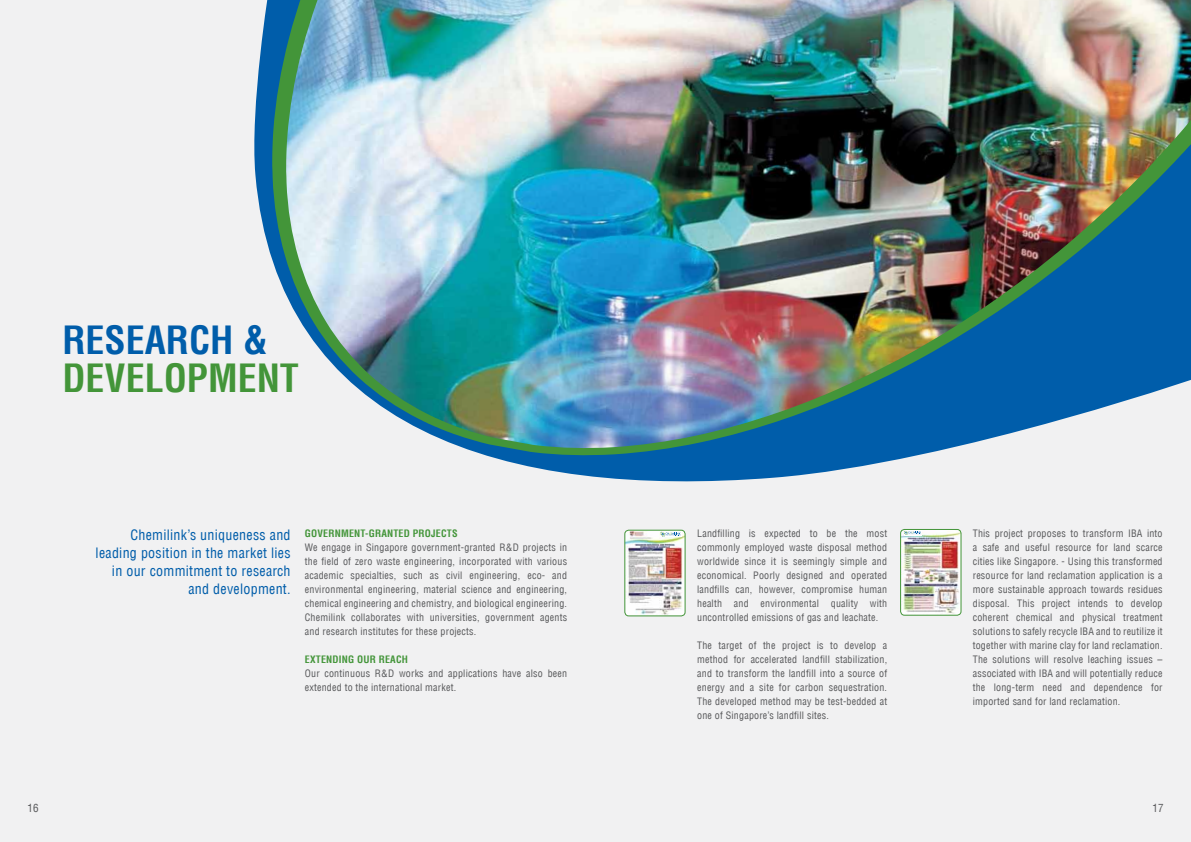
<style>
.page{position:relative;width:1191px;height:842px;background:#f1f1f2}
.page>*{position:absolute;margin:0;border:0;box-sizing:border-box;transform-origin:0 0}
.t1{font:700 condensed 38px "Helvetica LT";color:#439539}
.t2{font:700 condensed 38px "Helvetica LT";color:#005daa}
.t3{font:condensed 14px/18px "Helvetica LT";letter-spacing:.02em;color:#005daa;text-align:right}
.t4{font:condensed 11px "Helvetica LT";color:#58595b}
.t5{font:condensed 10px/14px "Helvetica LT";letter-spacing:.02em;color:#58595b;text-align:justify}
.t6{font:700 condensed 10px "Helvetica LT";letter-spacing:.02em;color:#439539}
</style>
<div class="page">
<svg style="left:254px;top:0;width:660px;height:482px"></svg>
<svg style="left:272px;top:0;width:674px;height:456px"></svg>
<img style="left:286px;top:0;width:905px;height:449px">
<img style="left:625px;top:530px;width:60px;height:86px">
<div style="left:624px;top:530px;width:61px;height:86px;border:1px solid #439539;border-radius:4px"></div>
<div style="left:664px;top:531px;width:17px;height:6px;background:#fff"></div>
<svg style="left:660px;top:532px;width:21px;height:5px"></svg>
<img style="left:900px;top:529px;width:61px;height:86px">
<div style="left:900px;top:529px;width:61px;height:86px;border:1px solid #439539;border-radius:4px"></div>
<div style="left:904px;top:530px;width:17px;height:5px;background:#fff"></div>
<svg style="left:904px;top:531px;width:17px;height:4px"></svg>
<h1 class="t2" style="left:62px;top:316px;width:207px">RESEARCH &amp;</h1>
<h1 class="t1" style="left:62px;top:354px;width:238px">DEVELOPMENT</h1>
<p class="t4" style="left:27px;top:801px;width:13px">16</p>
<h2 class="t3" style="left:96px;top:525px;width:196px">Chemilink’s uniqueness and leading position in the market lies in our commitment to research and development.</h2>
<p class="t6" style="left:305px;top:527px;width:154px">GOVERNMENT-GRANTED PROJECTS</p>
<p class="t5" style="left:305px;top:540px;width:264px">We engage in Singapore government-granted R&amp;D projects in the field of zero waste engineering, incorporated with various academic specialties, such as civil engineering, eco- and environmental engineering, material science and engineering, chemical engineering and chemistry, and biological engineering.<br>Chemilink collaborates with universities, government agents and research institutes for these projects.</p>
<p class="t6" style="left:305px;top:653px;width:103px">EXTENDING OUR REACH</p>
<p class="t5" style="left:305px;top:666px;width:264px">Our continuous R&amp;D works and applications have also been extended to the international market.</p>
<p class="t5" style="left:697px;top:526px;width:191px">Landfilling is expected to be the most commonly employed waste disposal method worldwide since it is seemingly simple and economical. Poorly designed and operated landfills can, however, compromise human health and environmental quality with uncontrolled emissions of gas and leachate.</p>
<p class="t5" style="left:697px;top:638px;width:191px">The target of the project is to develop a method for accelerated landfill stabilization, and to transform the landfill into a source of energy and a site for carbon sequestration.<br>The developed method may be test-bedded at one of Singapore’s landfill sites.</p>
<p class="t5" style="left:972px;top:526px;width:191px">This project proposes to transform IBA into a safe and useful resource for land scarce cities like Singapore. - Using this transformed resource for land reclamation application is a more sustainable approach towards residues disposal. This project intends to develop coherent chemical and physical treatment solutions to safely recycle IBA and to reutilize it together with marine clay for land reclamation.<br>The solutions will resolve leaching issues – associated with IBA and will potentially reduce the long-term need and dependence for imported sand for land reclamation.</p>
<p class="t4" style="left:1152px;top:801px;width:13px">17</p>
</div>
